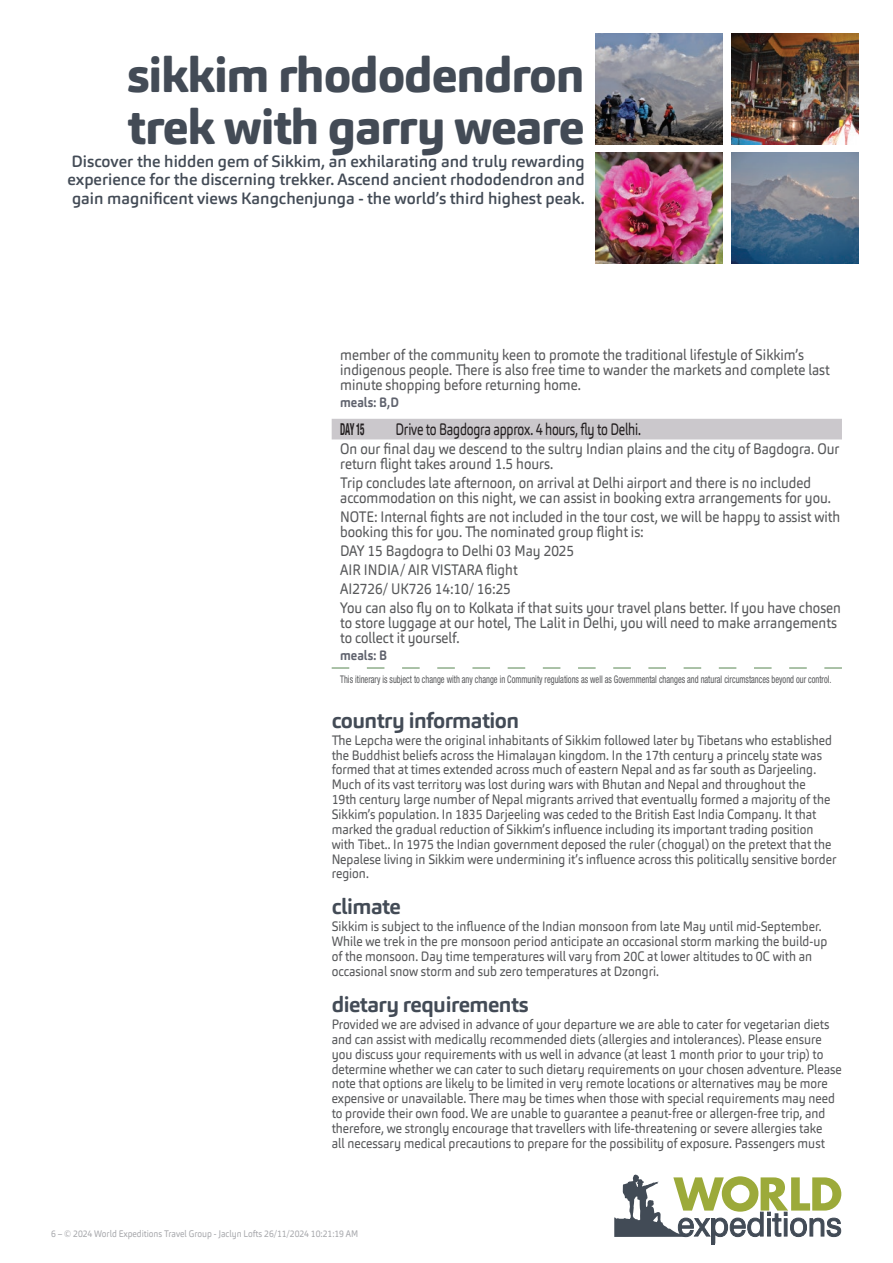
<style>
.page{position:relative;width:893px;height:1263px;background:#fff}
.page>*{position:absolute;margin:0;border:0;box-sizing:border-box;transform-origin:0 0}
.t1{font:800 48.6px/52.9px "Carnas";letter-spacing:-.025em;color:#434b56}
.t2{font:700 21.6px "Carnas";letter-spacing:-.025em;color:#434b56}
.t3{font:16.5px "Carnas";letter-spacing:-.015em;color:#231f20;scale:.75 1}
.t4{font:700 condensed 16.5px "Helvetica Neue LT Std";color:#231f20;scale:.55 1}
.t5{font:500 16.2px/18.9px "Carnas";color:#434b56;text-align:justify}
.t6{font:15px/14.9px "Carnas";color:#57585a;scale:.9 1}
.t7{font:13.5px/14.9px "Carnas";color:#57585a;scale:.9 1}
.t8{font:700 13.5px "Carnas";color:#5f626d;scale:.9 1}
.t9{font:condensed 10.5px "Helvetica Neue LT Std";color:#57585a;scale:.8 1}
.t10{font:9.45px "Carnas";color:#a8a9ad;scale:.9 1}
</style>
<div class="page">
<svg style="left:614px;top:1174px;width:228px;height:71px"></svg>
<div style="left:332px;top:419px;width:510px;height:20px;background:#cbc8cc"></div>
<svg style="left:332px;top:668px;width:510px;height:1px"></svg>
<img style="left:595px;top:34px;width:128px;height:110px">
<img style="left:731px;top:34px;width:128px;height:110px">
<img style="left:595px;top:153px;width:128px;height:110px">
<img style="left:731px;top:153px;width:128px;height:110px">
<h1 class="t1" style="left:127px;top:48px;width:459px">sikkim rhododendron trek with garry weare</h1>
<p class="t5" style="left:68px;top:151px;width:519px">Discover the hidden gem of Sikkim, an exhilarating and truly rewarding experience for the discerning trekker. Ascend ancient rhododendron and gain magnificent views Kangchenjunga ‑ the world’s third highest peak.</p>
<p class="t6" style="left:340px;top:347px;width:545px">member of the community keen to promote the traditional lifestyle of Sikkim’s indigenous people. There is also free time to wander the markets and complete last minute shopping before returning home.</p>
<p class="t8" style="left:340px;top:393px;width:67px">meals: B,D</p>
<p class="t4" style="left:340px;top:419px;width:46px">DAY 15</p>
<p class="t3" style="left:395px;top:419px;width:329px">Drive to Bagdogra approx. 4 hours, fly to Delhi.</p>
<p class="t6" style="left:340px;top:441px;width:556px">On our final day we descend to the sultry Indian plains and the city of Bagdogra. Our return flight takes around 1.5 hours.</p>
<p class="t6" style="left:340px;top:475px;width:547px">Trip concludes late afternoon, on arrival at Delhi airport and there is no included accommodation on this night, we can assist in booking extra arrangements for you.</p>
<p class="t6" style="left:340px;top:509px;width:557px">NOTE: Internal fights are not included in the tour cost, we will be happy to assist with booking this for you. The nominated group flight is:</p>
<p class="t6" style="left:340px;top:541px;width:558px;line-height:19px">DAY 15 Bagdogra to Delhi 03 May 2025<br>AIR INDIA/ AIR VISTARA flight<br>AI2726/ UK726 14:10/ 16:25<br>You can also fly on to Kolkata if that suits your travel plans better. If you have chosen</p>
<p class="t6" style="left:340px;top:615px;width:554px">to store luggage at our hotel, The Lalit in Delhi, you will need to make arrangements to collect it yourself.</p>
<p class="t8" style="left:340px;top:646px;width:54px">meals: B</p>
<p class="t9" style="left:340px;top:673px;width:616px">This itinerary is subject to change with any change in Community regulations as well as Governmental changes and natural circumstances beyond our control.</p>
<h2 class="t2" style="left:332px;top:706px;width:189px">country information</h2>
<p class="t7" style="left:332px;top:732px;width:562px">The Lepcha were the original inhabitants of Sikkim followed later by Tibetans who established the Buddhist beliefs across the Himalayan kingdom. In the 17th century a princely state was formed that at times extended across much of eastern Nepal and as far south as Darjeeling.<br>Much of its vast territory was lost during wars with Bhutan and Nepal and throughout the<br>19th century large number of Nepal migrants arrived that eventually formed a majority of the Sikkim’s population. In 1835 Darjeeling was ceded to the British East India Company. It that marked the gradual reduction of Sikkim’s influence including its important trading position with Tibet.. In 1975 the Indian government deposed the ruler (chogyal) on the pretext that the Nepalese living in Sikkim were undermining it’s influence across this politically sensitive border region.</p>
<h2 class="t2" style="left:332px;top:893px;width:71px">climate</h2>
<p class="t7" style="left:332px;top:919px;width:552px">Sikkim is subject to the influence of the Indian monsoon from late May until mid‑September.<br>While we trek in the pre monsoon period anticipate an occasional storm marking the build‑up of the monsoon. Day time temperatures will vary from 20C at lower altitudes to 0C with an occasional snow storm and sub zero temperatures at Dzongri.</p>
<h2 class="t2" style="left:332px;top:990px;width:198px">dietary requirements</h2>
<p class="t7" style="left:332px;top:1017px;width:568px">Provided we are advised in advance of your departure we are able to cater for vegetarian diets and can assist with medically recommended diets (allergies and intolerances). Please ensure you discuss your requirements with us well in advance (at least 1 month prior to your trip) to determine whether we can cater to such dietary requirements on your chosen adventure. Please note that options are likely to be limited in very remote locations or alternatives may be more expensive or unavailable. There may be times when those with special requirements may need to provide their own food. We are unable to guarantee a peanut‑free or allergen‑free trip, and therefore, we strongly encourage that travellers with life‑threatening or severe allergies take<br>all necessary medical precautions to prepare for the possibility of exposure. Passengers must</p>
<p class="t10" style="left:51px;top:1227px;width:343px">6 – © 2024 World Expeditions Travel Group - Jaclyn Lofts 26/11/2024 10:21:19 AM</p>
</div>
